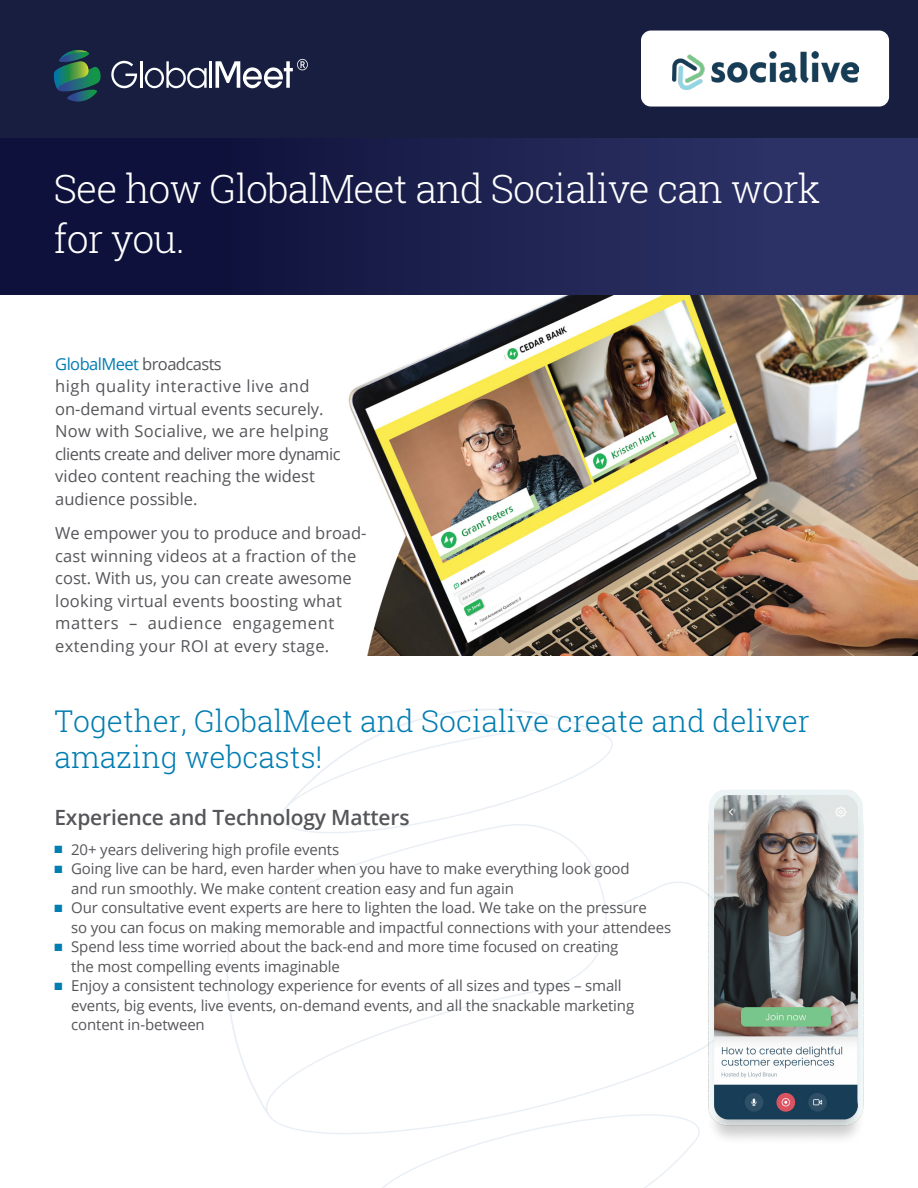
<style>
.page{position:relative;width:918px;height:1188px;background:#fff}
.page>*{position:absolute;margin:0;border:0;box-sizing:border-box;transform-origin:0 0}
.t1{font:300 39px/49.5px "Roboto Slab";letter-spacing:-.025em;color:#fff}
.t2{font:300 30px/36px "Roboto Slab";color:#007db1}
.t3{font:600 21px "Open Sans";letter-spacing:-.01em;color:#55565a}
.t4{font:16.5px/22.5px "Open Sans";color:#55565a}
.t5{font:15px/19.5px "Open Sans";letter-spacing:-.01em;color:#55565a}
.s1{color:#007db1}
</style>
<div class="page">
<svg style="left:370px;top:1114px;width:322px;height:74px"></svg>
<svg style="left:227px;top:833px;width:383px;height:283px"></svg>
<svg style="left:281px;top:709px;width:332px;height:124px"></svg>
<img style="left:257px;top:294px;width:661px;height:361px">
<div style="left:0;top:134px;width:918px;height:160px;background:linear-gradient(to right,#080b33,#30366b)"></div>
<div style="left:0;top:0;width:918px;height:138px;background:#171e40"></div>
<div style="left:641px;top:31px;width:248px;height:76px;background:#fff;border-radius:10px"></div>
<svg style="left:54px;top:50px;width:47px;height:52px"></svg>
<hr style="left:140px;top:61px;width:2px;height:27px;background:#fff">
<svg style="left:145px;top:61px;width:62px;height:27px"></svg>
<hr style="left:210px;top:61px;width:2px;height:27px;background:#fff">
<svg style="left:111px;top:61px;width:27px;height:28px"></svg>
<svg style="left:215px;top:59px;width:93px;height:29px"></svg>
<img style="left:673px;top:52px;width:186px;height:37px">
<img style="left:692px;top:790px;width:172px;height:355px">
<h1 class="t1" style="left:54px;top:164px;width:768px">See how GlobalMeet and Socialive can work for you.</h1>
<p class="t4" style="left:55px;top:352px;width:287px"><span class="s1">GlobalMeet</span> broadcasts<br>high quality interactive live and on-demand virtual events securely.<br>Now with Socialive, we are helping clients create and deliver more dynamic video content reaching the widest audience possible.</p>
<p class="t4" style="left:55px;top:522px;width:313px">We empower you to produce and broad&shy;cast winning videos at a fraction of the cost. With us, you can create awesome looking virtual events boosting what matters – audience engagement extending your ROI at every stage.</p>
<h2 class="t2" style="left:54px;top:702px;width:757px">Together, GlobalMeet and Socialive create and deliver amazing webcasts!</h2>
<h3 class="t3" style="left:54px;top:803px;width:357px">Experience and Technology Matters</h3>
<p class="t5" style="left:54px;top:839px;width:286px"><span class="s1">■</span> 20+ years delivering high profile events</p>
<p class="t5" style="left:71px;top:859px;width:560px;text-indent:-17px"><span class="s1">■</span> Going live can be hard, even harder when you have to make everything look good and run smoothly. We make content creation easy and fun again</p>
<p class="t5" style="left:71px;top:898px;width:602px;text-indent:-17px"><span class="s1">■</span> Our consultative event experts are here to lighten the load. We take on the pressure<br>so you can focus on making memorable and impactful connections with your attendees</p>
<p class="t5" style="left:71px;top:937px;width:549px;text-indent:-17px"><span class="s1">■</span> Spend less time worried about the back-end and more time focused on creating the most compelling events imaginable</p>
<p class="t5" style="left:71px;top:976px;width:565px;text-indent:-17px"><span class="s1">■</span> Enjoy a consistent technology experience for events of all sizes and types – small events, big events, live events, on-demand events, and all the snackable marketing content in-between</p>
</div>
